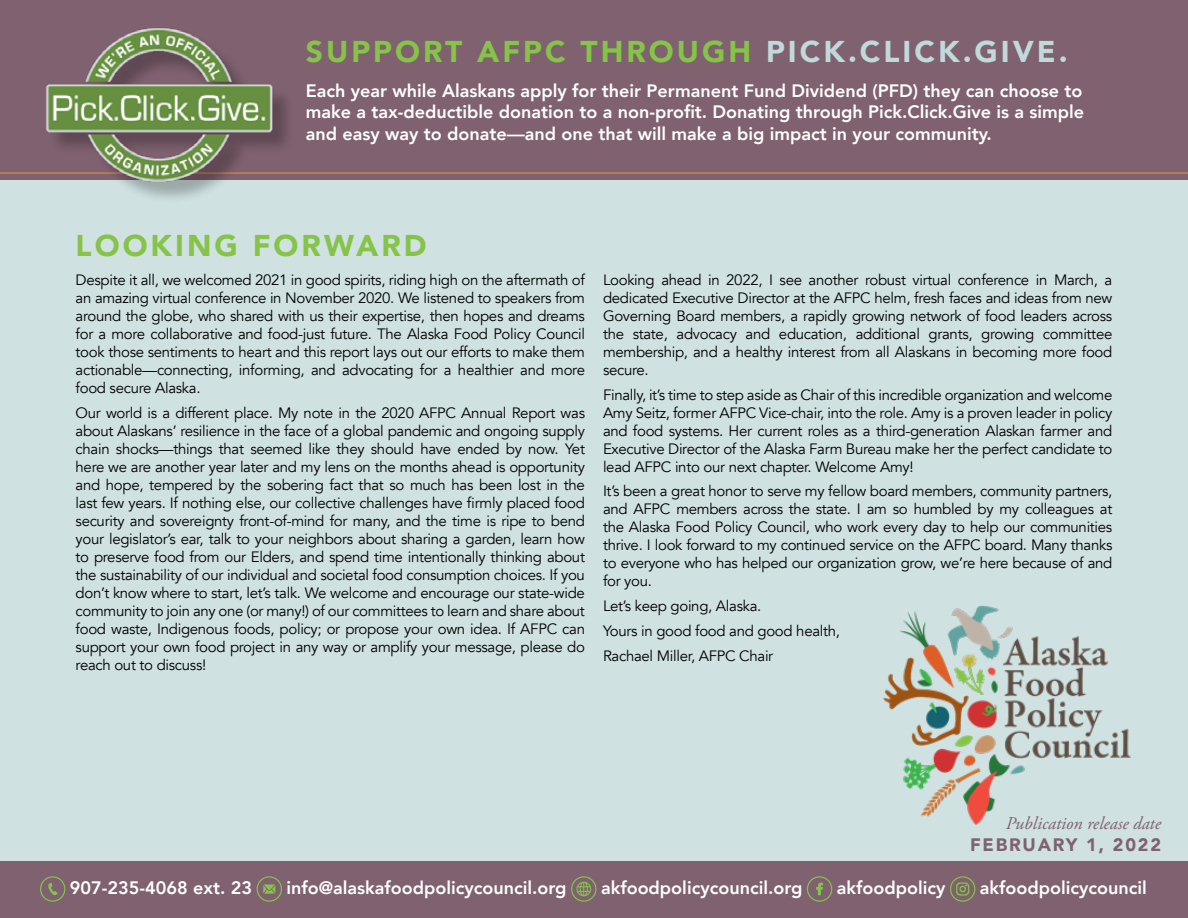
<style>
.page{position:relative;width:1188px;height:918px;background:#cfe1e1}
.page>*{position:absolute;margin:0;border:0;box-sizing:border-box;transform-origin:0 0}
.t1{font:900 30px "Avenir";letter-spacing:.1em;color:#85c448}
.t2{font:800 18px/21.6px "Avenir";color:#fff;text-align:justify}
.t3{font:italic 18px "Adobe Garamond Pro";color:#7f616f}
.t4{font:900 18px "Avenir";letter-spacing:.1em;color:#7f616f}
.t5{font:15px/18px "Avenir";letter-spacing:-.02em;color:#000;text-align:justify}
.s1{color:#c0d9da}
</style>
<div class="page">
<div style="left:0;top:862px;width:1188px;height:56px;background:#7f616f"></div>
<img style="left:883px;top:605px;width:248px;height:220px">
<div style="left:0;top:0;width:1188px;height:179px;background:#7f616f"></div>
<hr style="left:0;top:172px;width:1188px;height:2px;background:#c5824e">
<div style="left:49px;top:31px;width:246px;height:173px;background:#000;opacity:.25"></div>
<img style="left:44px;top:27px;width:239px;height:157px">
<div style="left:40px;top:876px;width:25px;height:26px;border:1px solid #85c448;border-radius:50%"></div>
<svg style="left:48px;top:883px;width:10px;height:12px"></svg>
<div style="left:257px;top:876px;width:25px;height:26px;border:1px solid #85c448;border-radius:50%"></div>
<svg style="left:263px;top:884px;width:12px;height:10px"></svg>
<div style="left:571px;top:876px;width:26px;height:26px;border:1px solid #85c448;border-radius:50%"></div>
<svg style="left:576px;top:882px;width:15px;height:14px"></svg>
<div style="left:807px;top:876px;width:25px;height:26px;border:1px solid #85c448;border-radius:50%"></div>
<svg style="left:816px;top:883px;width:7px;height:12px"></svg>
<div style="left:950px;top:876px;width:25px;height:26px;border:1px solid #85c448;border-radius:50%"></div>
<svg style="left:956px;top:882px;width:13px;height:14px"></svg>
<h1 class="t1" style="left:306px;top:26px;width:763px">SUPPORT AFPC THROUGH <span class="s1">PICK.CLICK.GIVE.</span></h1>
<p class="t2" style="left:306px;top:80px;width:780px">Each year while Alaskans apply for their Permanent Fund Dividend (PFD) they can choose to make a tax-deductible donation to a non-profit. Donating through Pick.Click.Give is a simple and easy way to donate—and one that will make a big impact in your community.</p>
<h1 class="t1" style="left:76px;top:220px;width:353px">LOOKING FORWARD</h1>
<p class="t5" style="left:76px;top:271px;width:511px">Despite it all, we welcomed 2021 in good spirits, riding high on the aftermath of an amazing virtual conference in November 2020. We listened to speakers from around the globe, who shared with us their expertise, then hopes and dreams for a more collaborative and food-just future. The Alaska Food Policy Council took those sentiments to heart and this report lays out our efforts to make them actionable—connecting, informing, and advocating for a healthier and more food secure Alaska.</p>
<p class="t5" style="left:76px;top:404px;width:511px">Our world is a different place. My note in the 2020 AFPC Annual Report was about Alaskans’ resilience in the face of a global pandemic and ongoing supply chain shocks—things that seemed like they should have ended by now. Yet here we are another year later and my lens on the months ahead is opportunity and hope, tempered by the sobering fact that so much has been lost in the last few years. If nothing else, our collective challenges have firmly placed food security and sovereignty front-of-mind for many, and the time is ripe to bend your legislator’s ear, talk to your neighbors about sharing a garden, learn how to preserve food from our Elders, and spend time intentionally thinking about the sustainability of our individual and societal food consumption choices. If you don’t know where to start, let’s talk. We welcome and encourage our state-wide community to join any one (or many!) of our committees to learn and share about food waste, Indigenous foods, policy; or propose your own idea. If AFPC can support your own food project in any way or amplify your message, please do reach out to discuss!</p>
<p class="t5" style="left:603px;top:271px;width:511px">Looking ahead in 2022, I see another robust virtual conference in March, a dedicated Executive Director at the AFPC helm, fresh faces and ideas from new Governing Board members, a rapidly growing network of food leaders across the state, advocacy and education, additional grants, growing committee membership, and a healthy interest from all Alaskans in becoming more food secure.</p>
<p class="t5" style="left:603px;top:386px;width:511px">Finally, it’s time to step aside as Chair of this incredible organization and welcome Amy Seitz, former AFPC Vice-chair, into the role. Amy is a proven leader in policy and food systems. Her current roles as a third-generation Alaskan farmer and Executive Director of the Alaska Farm Bureau make her the perfect candidate to lead AFPC into our next chapter. Welcome Amy!</p>
<p class="t5" style="left:603px;top:483px;width:511px">It’s been a great honor to serve my fellow board members, community partners, and AFPC members across the state. I am so humbled by my colleagues at the Alaska Food Policy Council, who work every day to help our communities thrive. I look forward to my continued service on the AFPC board. Many thanks to everyone who has helped our organization grow, we’re here because of and for you.</p>
<p class="t5" style="left:603px;top:594px;width:239px;line-height:24.8px;text-align:left">Let’s keep going, Alaska.<br>Yours in good food and good health,<br>Rachael Miller, AFPC Chair</p>
<p class="t3" style="left:1006px;top:813px;width:157px">Publication release date</p>
<p class="t4" style="left:970px;top:829px;width:192px">FEBRUARY 1, 2022</p>
<p class="t2" style="left:70px;top:877px;width:184px">907-235-4068 ext. 23</p>
<p class="t2" style="left:287px;top:877px;width:282px">info@alaskafoodpolicycouncil.org</p>
<p class="t2" style="left:601px;top:877px;width:203px">akfoodpolicycouncil.org</p>
<p class="t2" style="left:837px;top:877px;width:110px">akfoodpolicy</p>
<p class="t2" style="left:980px;top:877px;width:169px">akfoodpolicycouncil</p>
</div>
